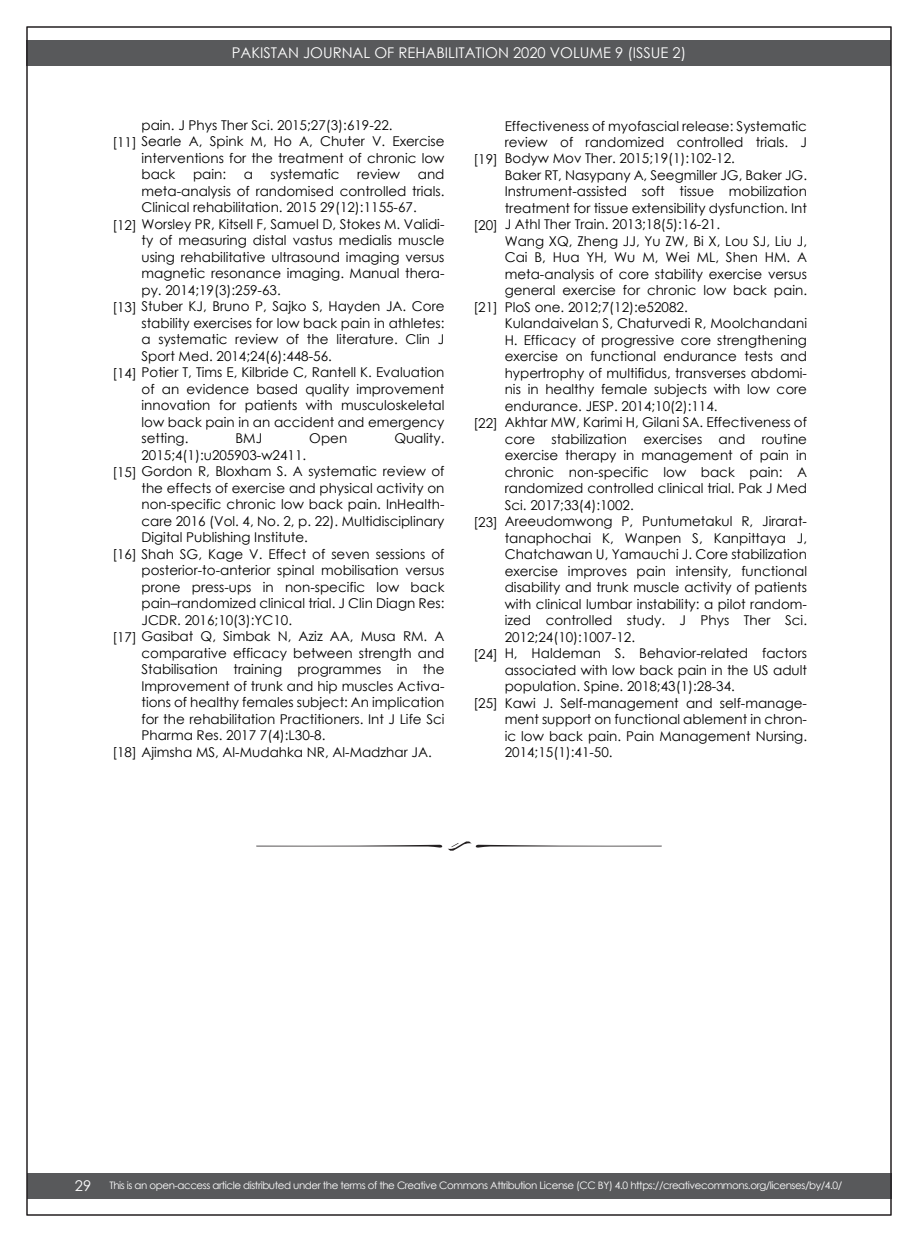
<style>
.page{position:relative;width:918px;height:1242px;background:#fff}
.page>*{position:absolute;margin:0;border:0;box-sizing:border-box;transform-origin:0 0}
.t1{font:14.7px "Century Gothic";color:#fff}
.t2{font:13.5px/16.5px "Century Gothic";color:#000}
.t3{font:10.35px "Century Gothic";letter-spacing:-.04em;color:#fff}
</style>
<div class="page">
<div style="left:27px;top:40px;width:864px;height:26px;background:#58595b"></div>
<div style="left:27px;top:1173px;width:864px;height:26px;background:#58595b"></div>
<svg style="left:256px;top:845px;width:186px;height:3px"></svg>
<svg style="left:448px;top:842px;width:214px;height:9px"></svg>
<p class="t1" style="left:232px;top:43px;width:456px">PAKISTAN JOURNAL OF REHABILITATION 2020 VOLUME 9 (ISSUE 2)</p>
<p class="t2" style="left:142px;top:116px;width:253px">pain. J Phys Ther Sci. 2015;27(3):619-22.</p>
<p class="t2" style="left:112px;top:133px;width:334px">[11] Searle A, Spink M, Ho A, Chuter V. Exercise</p>
<p class="t2" style="left:142px;top:149px;width:305px">interventions for the treatment of chronic low</p>
<p class="t2" style="left:142px;top:166px;width:35px">back</p>
<p class="t2" style="left:193px;top:166px;width:35px">pain:</p>
<p class="t2" style="left:244px;top:166px;width:11px">a</p>
<p class="t2" style="left:271px;top:166px;width:70px">systematic</p>
<p class="t2" style="left:357px;top:166px;width:45px">review</p>
<p class="t2" style="left:418px;top:166px;width:28px">and</p>
<p class="t2" style="left:142px;top:182px;width:304px">meta-analysis of randomised controlled trials.</p>
<p class="t2" style="left:142px;top:199px;width:277px">Clinical rehabilitation. 2015 29(12):1155-67.</p>
<p class="t2" style="left:112px;top:215px;width:334px">[12] Worsley PR, Kitsell F, Samuel D, Stokes M. Validi-</p>
<p class="t2" style="left:142px;top:232px;width:304px">ty of measuring distal vastus medialis muscle</p>
<p class="t2" style="left:142px;top:248px;width:305px">using rehabilitative ultrasound imaging versus</p>
<p class="t2" style="left:142px;top:265px;width:304px">magnetic resonance imaging. Manual thera-</p>
<p class="t2" style="left:142px;top:281px;width:141px">py. 2014;19(3):259-63.</p>
<p class="t2" style="left:112px;top:298px;width:334px">[13] Stuber KJ, Bruno P, Sajko S, Hayden JA. Core</p>
<p class="t2" style="left:142px;top:314px;width:305px">stability exercises for low back pain in athletes:</p>
<p class="t2" style="left:142px;top:331px;width:305px">a systematic review of the literature. Clin J</p>
<p class="t2" style="left:142px;top:347px;width:192px">Sport Med. 2014;24(6):448-56.</p>
<p class="t2" style="left:112px;top:364px;width:334px">[14] Potier T, Tims E, Kilbride C, Rantell K. Evaluation</p>
<p class="t2" style="left:142px;top:380px;width:305px">of an evidence based quality improvement</p>
<p class="t2" style="left:142px;top:397px;width:305px">innovation for patients with musculoskeletal</p>
<p class="t2" style="left:142px;top:413px;width:305px">low back pain in an accident and emergency</p>
<p class="t2" style="left:142px;top:430px;width:48px">setting.</p>
<p class="t2" style="left:236px;top:430px;width:28px">BMJ</p>
<p class="t2" style="left:309px;top:430px;width:39px">Open</p>
<p class="t2" style="left:394px;top:430px;width:52px">Quality.</p>
<p class="t2" style="left:142px;top:446px;width:166px">2015;4(1):u205903-w2411.</p>
<p class="t2" style="left:112px;top:463px;width:334px">[15] Gordon R, Bloxham S. A systematic review of</p>
<p class="t2" style="left:142px;top:479px;width:305px">the effects of exercise and physical activity on</p>
<p class="t2" style="left:142px;top:496px;width:304px">non-specific chronic low back pain. InHealth-</p>
<p class="t2" style="left:142px;top:512px;width:304px">care 2016 (Vol. 4, No. 2, p. 22). Multidisciplinary</p>
<p class="t2" style="left:142px;top:529px;width:168px">Digital Publishing Institute.</p>
<p class="t2" style="left:112px;top:545px;width:334px">[16] Shah SG, Kage V. Effect of seven sessions of</p>
<p class="t2" style="left:142px;top:562px;width:304px">posterior-to-anterior spinal mobilisation versus</p>
<p class="t2" style="left:142px;top:578px;width:304px">prone press-ups in non-specific low back</p>
<p class="t2" style="left:142px;top:595px;width:305px">pain–randomized clinical trial. J Clin Diagn Res:</p>
<p class="t2" style="left:142px;top:611px;width:152px">JCDR. 2016;10(3):YC10.</p>
<p class="t2" style="left:112px;top:628px;width:334px">[17] Gasibat Q, Simbak N, Aziz AA, Musa RM. A</p>
<p class="t2" style="left:142px;top:644px;width:305px">comparative efficacy between strength and</p>
<p class="t2" style="left:142px;top:661px;width:305px">Stabilisation training programmes in the</p>
<p class="t2" style="left:142px;top:677px;width:304px">Improvement of trunk and hip muscles Activa-</p>
<p class="t2" style="left:142px;top:694px;width:304px">tions of healthy females subject: An implication</p>
<p class="t2" style="left:142px;top:710px;width:305px">for the rehabilitation Practitioners. Int J Life Sci</p>
<p class="t2" style="left:142px;top:727px;width:186px">Pharma Res. 2017 7(4):L30-8.</p>
<p class="t2" style="left:112px;top:743px;width:321px">[18] Ajimsha MS, Al-Mudahka NR, Al-Madzhar JA.</p>
<p class="t2" style="left:474px;top:150px;width:26px">[19]</p>
<p class="t2" style="left:474px;top:216px;width:26px">[20]</p>
<p class="t2" style="left:474px;top:299px;width:26px">[21]</p>
<p class="t2" style="left:474px;top:414px;width:26px">[22]</p>
<p class="t2" style="left:474px;top:513px;width:26px">[23]</p>
<p class="t2" style="left:474px;top:645px;width:26px">[24]</p>
<p class="t2" style="left:474px;top:695px;width:26px">[25]</p>
<p class="t2" style="left:505px;top:117px;width:304px">Effectiveness of myofascial release: Systematic review of randomized controlled trials. J Bodyw Mov Ther. 2015;19(1):102-12.<br>Baker RT, Nasypany A, Seegmiller JG, Baker JG.<br>Instrument-assisted soft tissue mobilization treatment for tissue extensibility dysfunction. Int J Athl Ther Train. 2013;18(5):16-21.<br>Wang XQ, Zheng JJ, Yu ZW, Bi X, Lou SJ, Liu J, Cai B, Hua YH, Wu M, Wei ML, Shen HM. A meta-analysis of core stability exercise versus general exercise for chronic low back pain.<br>PloS one. 2012;7(12):e52082.<br>Kulandaivelan S, Chaturvedi R, Moolchandani H. Efficacy of progressive core strengthening exercise on functional endurance tests and hypertrophy of multifidus, transverses abdomi&shy;nis in healthy female subjects with low core endurance. JESP. 2014;10(2):114.<br>Akhtar MW, Karimi H, Gilani SA. Effectiveness of core stabilization exercises and routine exercise therapy in management of pain in chronic non-specific low back pain: A randomized controlled clinical trial. Pak J Med Sci. 2017;33(4):1002.<br>Areeudomwong P, Puntumetakul R, Jirarat&shy;tanaphochai K, Wanpen S, Kanpittaya J, Chatchawan U, Yamauchi J. Core stabilization exercise improves pain intensity, functional disability and trunk muscle activity of patients with clinical lumbar instability: a pilot random&shy;ized controlled study. J Phys Ther Sci.<br>2012;24(10):1007-12.<br>H, Haldeman S. Behavior-related factors associated with low back pain in the US adult population. Spine. 2018;43(1):28-34.<br>Kawi J. Self-management and self-manage&shy;ment support on functional ablement in chron&shy;ic low back pain. Pain Management Nursing.<br>2014;15(1):41-50.</p>
<p class="t1" style="left:75px;top:1176px;width:18px">29</p>
<p class="t3" style="left:109px;top:1179px;width:734px">This is an open-access article distributed under the terms of the Creative Commons Attribution License (CC BY) 4.0 https://creativecommons.org/licenses/by/4.0/</p>
</div>
